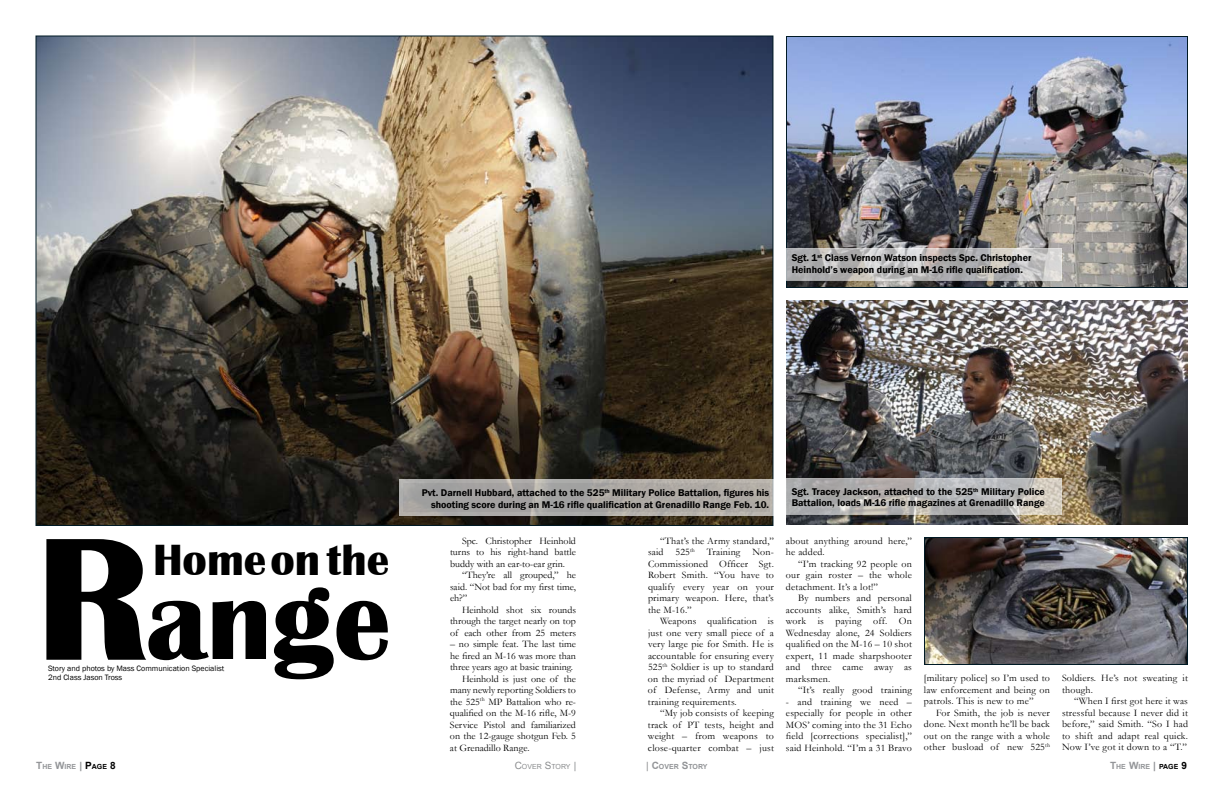
<style>
.page{position:relative;width:1224px;height:792px;background:#fff}
.page>*{position:absolute;margin:0;border:0;box-sizing:border-box;transform-origin:0 0}
.t1{font:700 181px "Britannic";color:#000}
.t2{font:700 115px "Britannic";color:#000}
.t3{font:700 45px "Britannic";color:#000}
.t4{font:10px/11.5px "Garamond";letter-spacing:.02em;color:#000;text-align:justify}
.t5{font:600 10px/12px "Franklin Gothic";color:#000}
.t6{font:10px "Garamond";color:#000}
.t7{font:8px/9.6px "Franklin Gothic";color:#000}
.t8{font:700 7px "Arial";color:#939598}
.t9{font:7px "Arial";color:#8a8c8e}
.s1{font-size:10px}
.s2{font-size:10px;color:#8f9194}
.s3{font-size:10px;color:#000}
.s4{color:#000}
.s5{font-weight:400;font-size:10px;color:#8a8c8e}
</style>
<div class="page">
<img style="left:38px;top:38px;width:733px;height:486px">
<img style="left:926px;top:539px;width:260px;height:124px">
<div style="left:924px;top:537px;width:264px;height:128px;border:1px solid #001a25"></div>
<img style="left:788px;top:38px;width:398px;height:248px">
<div style="left:786px;top:36px;width:402px;height:252px;border:1px solid #001a25"></div>
<svg style="left:399px;top:479px;width:375px;height:37px;background:#aaa7a4"></svg>
<img style="left:786px;top:300px;width:402px;height:225px">
<svg style="left:786px;top:248px;width:276px;height:33px;background:#bdbcbc"></svg>
<svg style="left:786px;top:478px;width:276px;height:37px;background:#b8b6b4"></svg>
<p class="t5" style="left:792px;top:252px;width:241px">Sgt. 1<sup>st</sup> Class Vernon Watson inspects Spc. Christopher<br>Heinhold’s weapon during an M-16 rifle qualification.</p>
<h1 class="t1" style="left:36px;top:498px;width:116px">R</h1>
<p class="t7" style="left:48px;top:664px;width:178px">Story and photos by Mass Communication Specialist<br>2nd Class Jason Tross</p>
<h3 class="t3" style="left:153px;top:535px;width:238px">Home on the</h3>
<h2 class="t2" style="left:146px;top:556px;width:246px">ange</h2>
<p class="t5" style="left:422px;top:487px;width:349px;text-align:right">Pvt. Darnell Hubbard, attached to the 525<sup>th</sup> Military Police Battalion, figures his shooting score during an M-16 rifle qualification at Grenadillo Range Feb. 10.</p>
<p class="t4" style="left:450px;top:535px;width:128px;text-indent:12px">Spc. Christopher Heinhold turns to his right-hand battle buddy with an ear-to-ear grin.</p>
<p class="t4" style="left:450px;top:569px;width:128px;text-indent:12px">“They’re all grouped,” he said. “Not bad for my first time, eh?”</p>
<p class="t4" style="left:450px;top:604px;width:128px;text-indent:12px">Heinhold shot six rounds through the target nearly on top of each other from 25 meters</p>
<p class="t6" style="left:450px;top:637px;width:128px">– no simple feat. The last time</p>
<p class="t6" style="left:450px;top:649px;width:127px">he fired an M-16 was more than</p>
<p class="t6" style="left:450px;top:660px;width:125px">three years ago at basic training.</p>
<p class="t6" style="left:462px;top:672px;width:115px">Heinhold is just one of the</p>
<p class="t6" style="left:450px;top:683px;width:128px">many newly reporting Soldiers to</p>
<p class="t6" style="left:450px;top:695px;width:128px">the 525<sup>th</sup> MP Battalion who re-</p>
<p class="t6" style="left:450px;top:706px;width:127px">qualified on the M-16 rifle, M-9</p>
<p class="t6" style="left:450px;top:718px;width:127px">Service Pistol and familiarized</p>
<p class="t6" style="left:450px;top:729px;width:127px">on the 12-gauge shotgun Feb. 5</p>
<p class="t6" style="left:450px;top:741px;width:81px">at Grenadillo Range.</p>
<p class="t4" style="left:648px;top:534px;width:127px;text-indent:12px">“That’s the Army standard,” said 525<sup>th</sup> Training Non-Commissioned Officer Sgt.<br>Robert Smith. “You have to qualify every year on your primary weapon. Here, that’s the M-16.”</p>
<p class="t4" style="left:648px;top:615px;width:127px;text-indent:12px">Weapons qualification is just one very small piece of a very large pie for Smith. He is accountable for ensuring every 525<sup>th</sup> Soldier is up to standard on the myriad of Department of Defense, Army and unit training requirements.</p>
<p class="t4" style="left:648px;top:707px;width:127px;text-indent:12px">“My job consists of keeping track of PT tests, height and weight – from weapons to close-quarter combat – just</p>
<p class="t5" style="left:792px;top:486px;width:255px;line-height:11px">Sgt. Tracey Jackson, attached to the 525<sup>th</sup> Military Police<br>Battalion, loads M-16 rifle magazines at Grenadillo Range</p>
<p class="t4" style="left:786px;top:534px;width:127px">about anything around here,” he added.</p>
<p class="t4" style="left:786px;top:557px;width:127px;text-indent:12px">“I’m tracking 92 people on our gain roster – the whole detachment. It’s a lot!”</p>
<p class="t4" style="left:786px;top:592px;width:128px;text-indent:12px">By numbers and personal accounts alike, Smith’s hard work is paying off. On Wednesday alone, 24 Soldiers qualified on the M-16 – 10 shot expert, 11 made sharpshooter and three came away as marksmen.</p>
<p class="t4" style="left:798px;top:684px;width:115px">“It’s really good training</p>
<p class="t4" style="left:786px;top:695px;width:128px">- and training we need – especially for people in other MOS’ coming into the 31 Echo field [corrections specialist],” said Heinhold. “I’m a 31 Bravo</p>
<p class="t4" style="left:924px;top:672px;width:127px">[military police] so I’m used to law enforcement and being on patrols. This is new to me”</p>
<p class="t4" style="left:924px;top:706px;width:127px;text-indent:12px">For Smith, the job is never done. Next month he’ll be back out on the range with a whole other busload of new 525<sup>th</sup></p>
<p class="t4" style="left:1062px;top:672px;width:127px">Soldiers. He’s not sweating it though.</p>
<p class="t4" style="left:1062px;top:695px;width:128px;text-indent:12px">“When I first got here it was stressful because I never did it before,” said Smith. “So I had to shift and adapt real quick.<br>Now I’ve got it down to a “T.”</p>
<p class="t8" style="left:36px;top:762px;width:81px"><span class="s1">T</span>HE <span class="s1">W</span>IRE <span class="s2">|</span> <span class="s3">P</span><span class="s4">AGE</span> <span class="s3">8</span></p>
<p class="t9" style="left:515px;top:761px;width:63px"><span class="s1">C</span>OVER <span class="s1">S</span>TORY <span class="s1">|</span></p>
<p class="t8" style="left:646px;top:762px;width:63px"><span class="s5">|</span> <span class="s1">C</span>OVER <span class="s1">S</span>TORY</p>
<p class="t8" style="left:1110px;top:762px;width:78px"><span class="s1">T</span>HE <span class="s1">W</span>IRE <span class="s2">|</span> <span class="s4">PAGE</span> <span class="s3">9</span></p>
</div>
